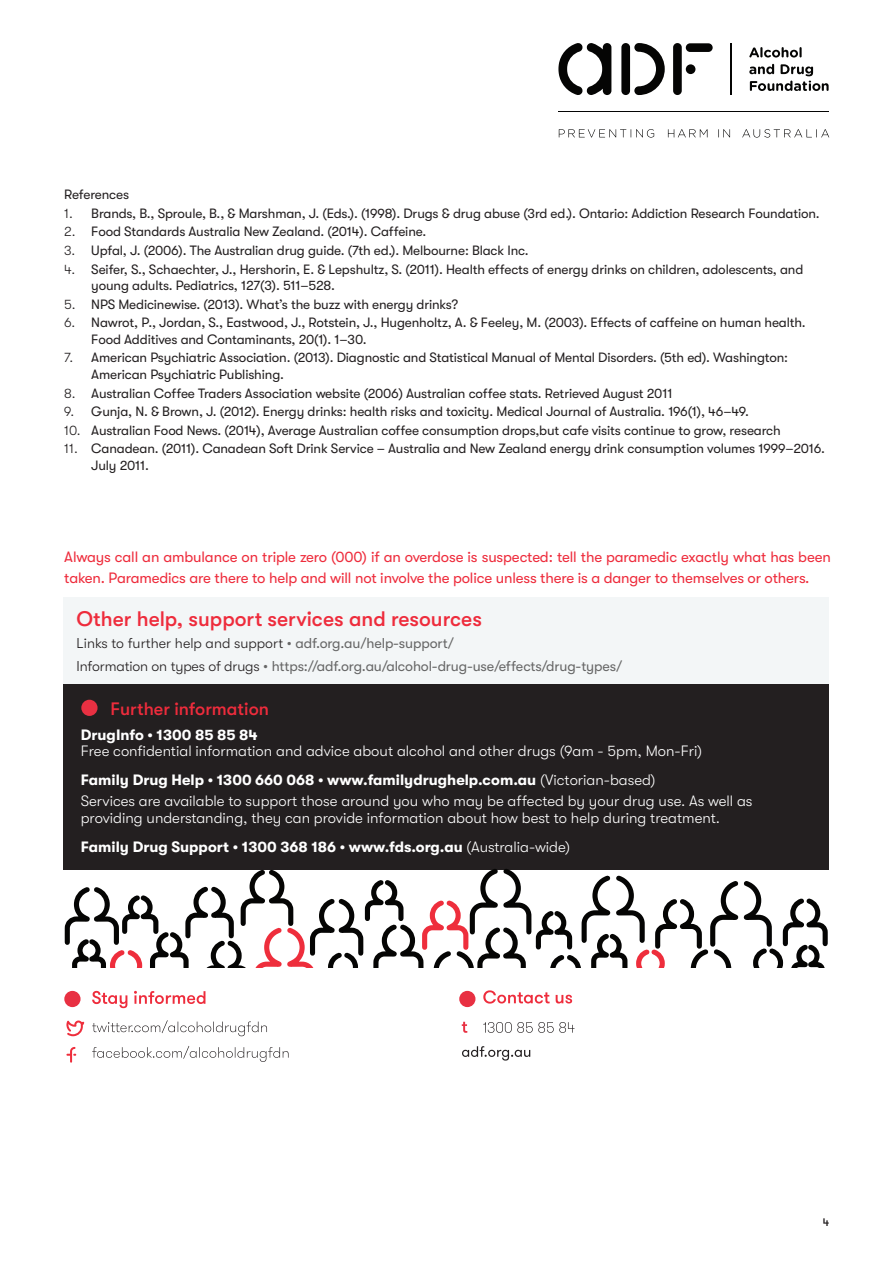
<style>
.page{position:relative;width:893px;height:1263px;background:#fff}
.page>*{position:absolute;margin:0;border:0;box-sizing:border-box;transform-origin:0 0}
.t1{font:500 21px "GT Walsheim Pro";color:#ee2c3c}
.t2{font:500 18px "GT Walsheim Pro";color:#ee2c3c}
.t3{font:300 15px/29.2px "GT Walsheim Pro";color:#fff}
.t4{font:15px/21px "GT Walsheim Pro";letter-spacing:-.01em;color:#ee2c3c}
.t5{font:700 15px "GT Walsheim Pro";color:#fff}
.t6{font:14.25px/22.2px "GT Walsheim Pro";letter-spacing:-.01em;color:#676767}
.t7{font:13.5px/16.5px "GT Walsheim Pro";letter-spacing:-.01em;color:#231f20}
.t8{font:500 11.25px "GT Walsheim Pro";color:#231f20}
.s1{font-weight:300}
.s2{font-weight:300;color:#231f20}
.s3{font-weight:500}
.s4{font-weight:700}
</style>
<div class="page">
<div style="left:64px;top:597px;width:765px;height:87px;background:#f3f6f7"></div>
<div style="left:64px;top:684px;width:765px;height:185px;background:#231f20"></div>
<div style="left:81px;top:700px;width:17px;height:16px;background:#e83042;border-radius:50%"></div>
<div style="left:64px;top:991px;width:17px;height:16px;background:#e83042;border-radius:50%"></div>
<svg style="left:66px;top:1020px;width:18px;height:16px"></svg>
<svg style="left:66px;top:1047px;width:10px;height:16px"></svg>
<svg style="left:92px;top:1020px;width:175px;height:16px"></svg>
<svg style="left:92px;top:1046px;width:197px;height:16px"></svg>
<svg style="left:92px;top:991px;width:113px;height:17px"></svg>
<div style="left:459px;top:991px;width:16px;height:16px;background:#e83042;border-radius:50%"></div>
<svg style="left:462px;top:1046px;width:68px;height:14px"></svg>
<svg style="left:483px;top:1022px;width:91px;height:11px"></svg>
<svg style="left:462px;top:1022px;width:5px;height:11px"></svg>
<svg style="left:483px;top:990px;width:89px;height:13px"></svg>
<svg style="left:64px;top:869px;width:765px;height:98px"></svg>
<div style="left:686px;top:64px;width:9px;height:10px;background:#050504;border-radius:50%"></div>
<hr style="left:730px;top:43px;width:2px;height:52px;background:#050504">
<svg style="left:749px;top:47px;width:53px;height:11px"></svg>
<svg style="left:749px;top:64px;width:80px;height:27px"></svg>
<div style="left:673px;top:43px;width:9px;height:52px;background:#050504;border-radius:4px"></div>
<div style="left:686px;top:43px;width:27px;height:9px;background:#050504;border-radius:4px"></div>
<svg style="left:558px;top:43px;width:53px;height:52px"></svg>
<div style="left:621px;top:43px;width:9px;height:52px;background:#050504;border-radius:4px"></div>
<svg style="left:634px;top:43px;width:31px;height:52px"></svg>
<hr style="left:559px;top:112px;width:270px;height:1px;background:#050504">
<svg style="left:559px;top:129px;width:95px;height:9px"></svg>
<svg style="left:668px;top:129px;width:39px;height:8px"></svg>
<svg style="left:718px;top:129px;width:12px;height:8px"></svg>
<svg style="left:742px;top:129px;width:87px;height:9px"></svg>
<p class="t7" style="left:64px;top:186px;width:66px">References</p>
<p class="t7" style="left:64px;top:205px;width:757px"><span class="s1">1.</span> Brands, B., Sproule, B., &amp; Marshman, J. (Eds.). (1998). Drugs &amp; drug abuse (3rd ed.). Ontario: Addiction Research Foundation.</p>
<p class="t7" style="left:64px;top:223px;width:363px"><span class="s1">2.</span> Food Standards Australia New Zealand. (2014). Caffeine.</p>
<p class="t7" style="left:64px;top:242px;width:466px"><span class="s1">3.</span> Upfal, J. (2006). The Australian drug guide. (7th ed.). Melbourne: Black Inc.</p>
<p class="t7" style="left:91px;top:261px;width:713px;text-indent:-27px"><span class="s1">4.</span> Seifer, S., Schaechter, J., Hershorin, E. &amp; Lepshultz, S. (2011). Health effects of energy drinks on children, adolescents, and young adults. Pediatrics, 127(3). 511–528.</p>
<p class="t7" style="left:64px;top:296px;width:395px"><span class="s1">5.</span> NPS Medicinewise. (2013). What’s the buzz with energy drinks?</p>
<p class="t7" style="left:91px;top:315px;width:716px;text-indent:-27px"><span class="s1">6.</span> Nawrot, P., Jordan, S., Eastwood, J., Rotstein, J., Hugenholtz, A. &amp; Feeley, M. (2003). Effects of caffeine on human health.<br>Food Additives and Contaminants, 20(1). 1–30.</p>
<p class="t7" style="left:91px;top:350px;width:698px;text-indent:-27px"><span class="s1">7.</span> American Psychiatric Association. (2013). Diagnostic and Statistical Manual of Mental Disorders. (5th ed). Washington:<br>American Psychiatric Publishing.</p>
<p class="t7" style="left:64px;top:385px;width:610px"><span class="s1">8.</span> Australian Coffee Traders Association website (2006) Australian coffee stats. Retrieved August 2011</p>
<p class="t7" style="left:64px;top:403px;width:686px"><span class="s1">9.</span> Gunja, N. &amp; Brown, J. (2012). Energy drinks: health risks and toxicity. Medical Journal of Australia. 196(1), 46–49.</p>
<p class="t7" style="left:64px;top:422px;width:718px"><span class="s1">10.</span> Australian Food News. (2014), Average Australian coffee consumption drops,but cafe visits continue to grow, research</p>
<p class="t7" style="left:91px;top:441px;width:735px;text-indent:-27px"><span class="s1">11.</span> Canadean. (2011). Canadean Soft Drink Service – Australia and New Zealand energy drink consumption volumes 1999–2016.<br>July 2011.</p>
<p class="t4" style="left:64px;top:546px;width:768px">Always call an ambulance on triple zero (000) if an overdose is suspected: tell the paramedic exactly what has been taken. Paramedics are there to help and will not involve the police unless there is a danger to themselves or others.</p>
<h1 class="t1" style="left:77px;top:607px;width:407px">Other help, support services and resources</h1>
<p class="t6" style="left:77px;top:632px;width:547px"><span class="s2">Links to further help and support</span> <span class="s3">•</span> adf.org.au/help-support/<br><span class="s2">Information on types of drugs</span> <span class="s3">•</span> https://adf.org.au/alcohol-drug-use/effects/drug-types/</p>
<h2 class="t2" style="left:111px;top:698px;width:160px">Further information</h2>
<p class="t5" style="left:81px;top:726px;width:178px">DrugInfo • 1300 85 85 84</p>
<p class="t3" style="left:81px;top:736px;width:623px">Free confidential information and advice about alcohol and other drugs (9am - 5pm, Mon-Fri)<br><span class="s4">Family Drug Help • 1300 660 068 • www.familydrughelp.com.au</span> (Victorian-based)</p>
<p class="t3" style="left:81px;top:793px;width:673px;line-height:16.5px">Services are available to support those around you who may be affected by your drug use. As well as providing understanding, they can provide information about how best to help during treatment.</p>
<p class="t5" style="left:81px;top:838px;width:491px">Family Drug Support • 1300 368 186 • www.fds.org.au <span class="s1">(Australia-wide)</span></p>
<p class="t8" style="left:823px;top:1215px;width:8px">4</p>
</div>
